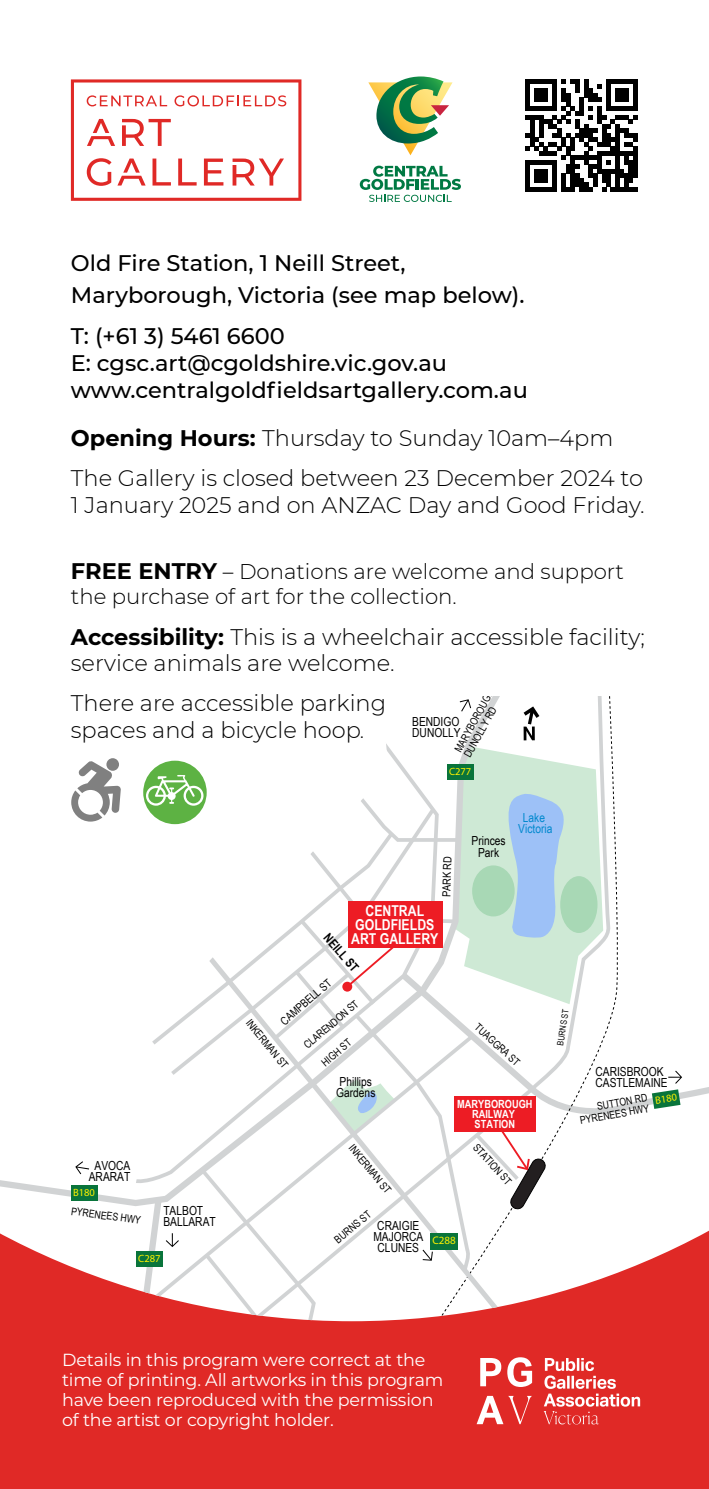
<style>
.page{position:relative;width:709px;height:1489px;background:#fff}
.page>*{position:absolute;margin:0;border:0;box-sizing:border-box;transform-origin:0 0}
.t1{font:300 22.5px/26.2px "Montserrat";color:#000}
.t2{font:500 22.5px/27px "Montserrat";color:#000}
.t3{font:300 21.25px/25px "Montserrat";color:#000}
.t4{font:17.5px/20px "Montserrat";letter-spacing:-.01em;color:#fff}
.t5{font:700 15px/13.8px "Arial Narrow";color:#fff;text-align:center}
.t6{font:12.5px/11.2px "Arial Narrow";color:#000}
.t7{font:12.5px/11.2px "Arial Narrow";color:#0088ce;text-align:center}
.t8{font:700 12.5px "Arial Narrow";color:#000}
.t9{font:700 11.25px/10px "Arial Narrow";color:#fff;text-align:center}
.t10{font:11.25px "Arial Narrow";color:#000}
.t11{font:11px "Myriad Pro";color:#fff200}
.t12{font:10.5px/10.8px "Arial Narrow";color:#000}
.t13{font:10.5px "Myriad Pro";color:#fff200}
.t14{font:8.75px "Arial Narrow";color:#000}
.s1{font-weight:700}
.s2{font-weight:700;font-size:22.5px}
.s3{font-style:italic;font-size:21.25px}
</style>
<div class="page">
<div style="left:0;top:0;width:709px;height:1488px;background:#e02926"></div>
<div style="left:0;top:0;width:709px;height:1278px;background:#fff"></div>
<div style="left:619px;top:966px;width:90px;height:164px;background:#fff"></div>
<div style="left:0;top:1026px;width:101px;height:183px;background:#fff"></div>
<svg style="left:609px;top:696px;width:10px;height:582px;background:#f6f5f5"></svg>
<div style="left:101px;top:1026px;width:26px;height:261px;background:#fff"></div>
<svg style="left:75px;top:1161px;width:14px;height:13px"></svg>
<div style="left:71px;top:1184px;width:26px;height:16px;background:#09743b"></div>
<svg style="left:652px;top:1089px;width:28px;height:19px"></svg>
<div style="left:0;top:624px;width:203px;height:402px;background:#fff"></div>
<svg style="left:71px;top:79px;width:230px;height:122px;background:#f9dada"></svg>
<svg style="left:368px;top:76px;width:84px;height:79px;background:#a8c296"></svg>
<svg style="left:360px;top:166px;width:101px;height:36px;background:#a6d0bd"></svg>
<svg style="left:480px;top:1358px;width:21px;height:28px"></svg>
<svg style="left:507px;top:1357px;width:25px;height:29px"></svg>
<svg style="left:477px;top:1395px;width:55px;height:28px"></svg>
<svg style="left:543px;top:1358px;width:97px;height:66px"></svg>
<div style="left:518px;top:72px;width:128px;height:128px;background:#fff"></div>
<svg style="left:525px;top:79px;width:112px;height:112px"></svg>
<svg style="left:106px;top:758px;width:13px;height:12px"></svg>
<svg style="left:71px;top:761px;width:50px;height:60px;background:#c2c2c2"></svg>
<svg style="left:127px;top:637px;width:482px;height:684px;background:#f1eceb"></svg>
<div style="left:203px;top:557px;width:506px;height:139px;background:#fff"></div>
<p class="t2" style="left:71px;top:245px;width:455px;line-height:32.5px">Old Fire Station, 1 Neill Street,<br>Maryborough, Victoria (see map below).</p>
<p class="t2" style="left:71px;top:322px;width:458px">T: (+61 3) 5461 6600<br>E: cgsc.art@cgoldshire.vic.gov.au www.centralgoldfieldsartgallery.com.au</p>
<p class="t1" style="left:71px;top:417px;width:573px;line-height:40.5px"><span class="s1">Opening Hours:</span> Thursday to Sunday 10am–4pm<br>The Gallery is closed between 23 December 2024 to</p>
<p class="t1" style="left:71px;top:491px;width:575px">1 January 2025 and on ANZAC Day and Good Friday.</p>
<p class="t3" style="left:71px;top:558px;width:554px"><span class="s2">FREE ENTRY</span> – Donations are welcome and support the purchase of art for the collection.</p>
<p class="t1" style="left:71px;top:623px;width:575px"><span class="s1">Accessibility:</span> This is a wheelchair accessible facility; service animals are welcome.</p>
<p class="t1" style="left:71px;top:689px;width:317px">There are accessible parking spaces and a bicycle hoop<span class="s3">.</span></p>
<p class="t12" style="left:452px;top:748px;width:76px;rotate:-61deg">MARYBOROUGH–<br>DUNOLLY RD</p>
<p class="t6" style="left:412px;top:715px;width:50px">BENDIGO<br>DUNOLLY</p>
<p class="t6" style="left:89px;top:1159px;width:43px;text-align:center">AVOCA<br>ARARAT</p>
<p class="t13" style="left:73px;top:1185px;width:23px">B180</p>
<p class="t12" style="left:72px;top:1204px;width:72px;rotate:8deg">PYRENEES HWY</p>
<p class="t6" style="left:163px;top:1203px;width:54px">TALBOT<br>BALLARAT</p>
<p class="t13" style="left:138px;top:1251px;width:24px">C287</p>
<p class="t13" style="left:449px;top:765px;width:24px">C277</p>
<p class="t10" style="left:438px;top:896px;width:42px;rotate:-88deg">PARK RD</p>
<p class="t5" style="left:351px;top:903px;width:89px">CENTRAL<br>GOLDFIELDS<br>ART GALLERY</p>
<p class="t8" style="left:333px;top:929px;width:47px;rotate:49deg">NEILL ST</p>
<p class="t10" style="left:277px;top:1016px;width:65px;rotate:-41deg">CAMPBELL ST</p>
<p class="t12" style="left:301px;top:1041px;width:70px;rotate:-40deg">CLARENDON ST</p>
<p class="t12" style="left:253px;top:1017px;width:61px;rotate:51deg">INKERMAN ST</p>
<p class="t12" style="left:319px;top:1059px;width:37px;rotate:-40deg">HIGH ST</p>
<p class="t6" style="left:336px;top:1075px;width:41px">Phillips<br>Gardens</p>
<p class="t6" style="left:471px;top:834px;width:36px;text-align:center">Princes<br>Park</p>
<p class="t7" style="left:518px;top:811px;width:36px">Lake<br>Victoria</p>
<p class="t12" style="left:480px;top:1021px;width:58px;rotate:42deg">TUAGGRA ST</p>
<p class="t14" style="left:554px;top:1043px;width:38px;rotate:-81deg">BURNS ST</p>
<p class="t12" style="left:356px;top:1142px;width:61px;rotate:51deg">INKERMAN ST</p>
<p class="t12" style="left:332px;top:1236px;width:45px;rotate:-39deg">BURNS ST</p>
<p class="t6" style="left:373px;top:1219px;width:52px;text-align:center">CRAIGIE<br>MAJORCA<br>CLUNES</p>
<p class="t9" style="left:457px;top:1098px;width:77px">MARYBOROUGH<br>RAILWAY<br>STATION</p>
<p class="t12" style="left:479px;top:1141px;width:53px;rotate:48deg">STATION ST</p>
<p class="t11" style="left:432px;top:1233px;width:25px">C288</p>
<p class="t6" style="left:595px;top:1065px;width:74px">CARISBROOK<br>CASTLEMAINE</p>
<p class="t12" style="left:577px;top:1103px;width:72px;text-align:right;rotate:-10deg">SUTTON RD<br>PYRENEES HWY</p>
<p class="t13" style="left:654px;top:1093px;width:23px;rotate:-9deg">B180</p>
<p class="t4" style="left:62px;top:1348px;width:383px">Details in this program were correct at the time of printing. All artworks in this program have been reproduced with the permission of the artist or copyright holder.</p>
</div>
